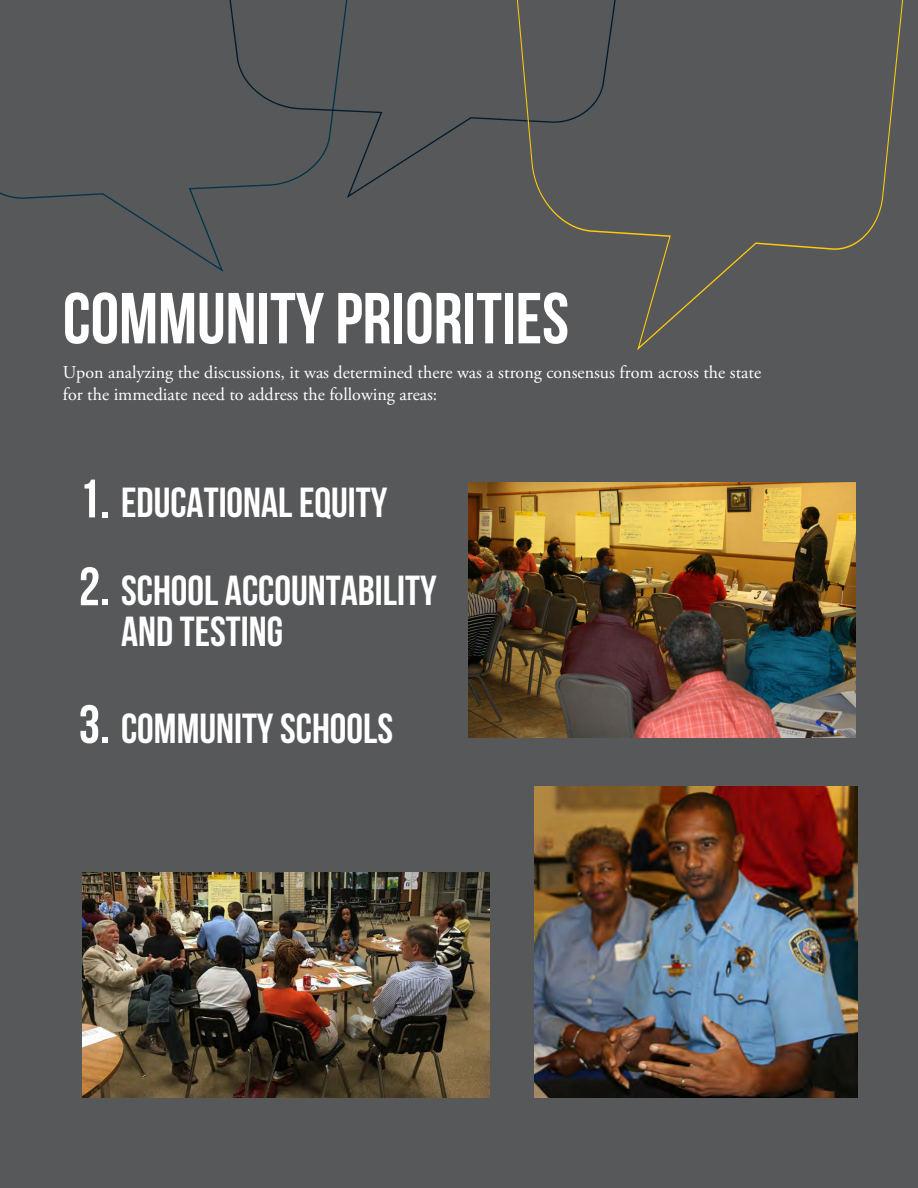
<style>
.page{position:relative;width:918px;height:1188px;background:#57585a}
.page>*{position:absolute;margin:0;border:0;box-sizing:border-box;transform-origin:0 0}
.heading{font:72px "Bebas Neue";color:#fff}
.blue_quote{font:42px/40.5px "Bebas Neue";color:#fff}
.heading-2{font:18px/21.6px "Adobe Garamond Pro";color:#fff}
.s1{font-size:54px}
</style>
<div class="page">
<svg style="left:0;top:187px;width:223px;height:85px"></svg>
<svg style="left:212px;top:0;width:295px;height:200px"></svg>
<svg style="left:507px;top:0;width:397px;height:350px"></svg>
<img style="left:468px;top:483px;width:388px;height:254px">
<img style="left:82px;top:873px;width:407px;height:224px">
<img style="left:534px;top:787px;width:323px;height:310px">
<p class="heading" style="left:63px;top:279px;width:508px">COMMUNITY PRIORITIES</p>
<p class="heading-2" style="left:63px;top:362px;width:700px">Upon analyzing the discussions, it was determined there was a strong consensus from across the state for the immediate need to address the following areas:</p>
<p class="blue_quote" style="left:79px;top:482px;width:310px"><span class="s1">1.</span> EDUCATIONAL EQUITY</p>
<p class="blue_quote" style="left:121px;top:570px;width:317px;text-indent:-42px"><span class="s1">2.</span> SCHOOL ACCOUNTABILITY<br>AND TESTING</p>
<p class="blue_quote" style="left:79px;top:708px;width:316px"><span class="s1">3.</span> COMMUNITY SCHOOLS</p>
</div>
